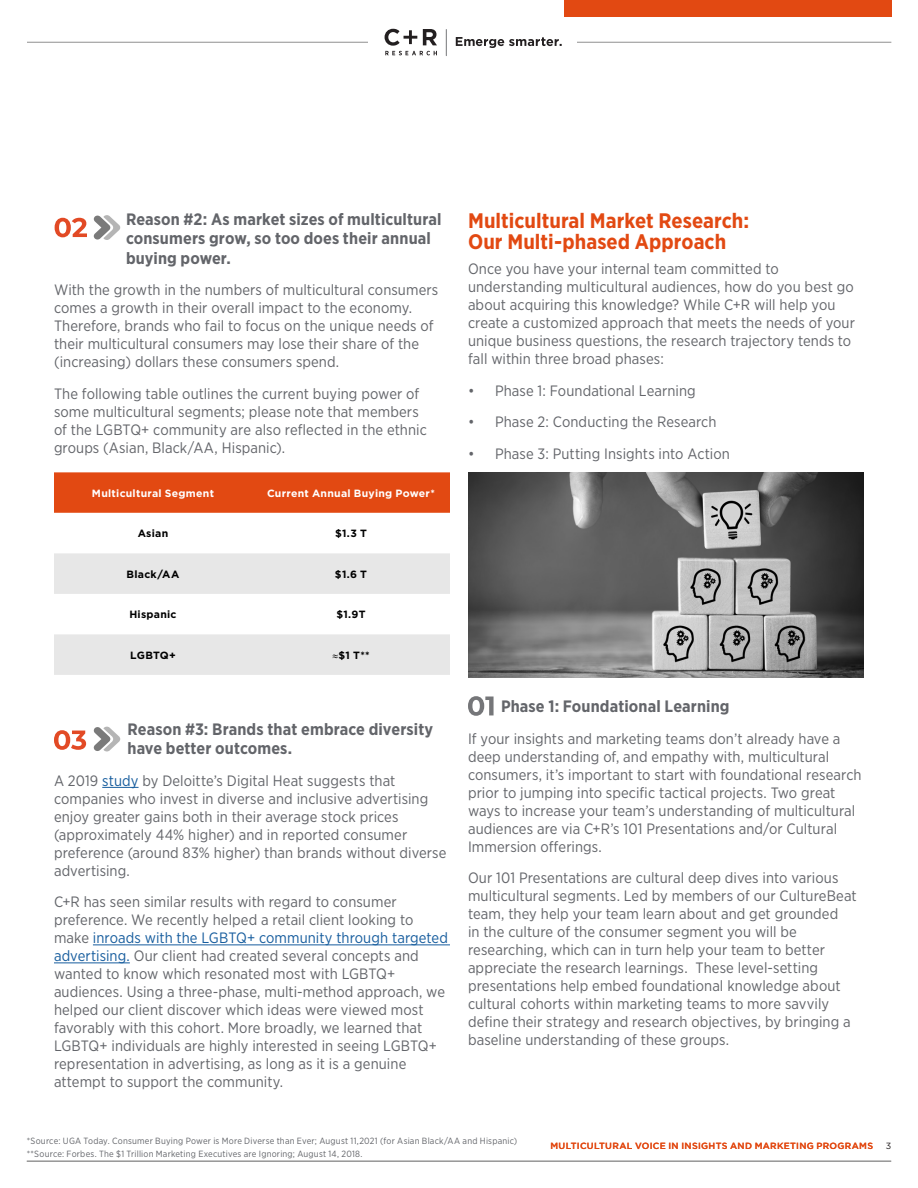
<style>
.page{position:relative;width:918px;height:1188px;background:#fff}
.page>*{position:absolute;margin:0;border:0;box-sizing:border-box;transform-origin:0 0}
.Heading_1{font:700 21px/21px "Gotham Narrow";letter-spacing:.005em;color:#e24912}
.Paragraph_Copy{font:700 16.5px/19.5px "Gotham Narrow";letter-spacing:.005em;color:#63656a}
.Paragraph_Copy-2{font:15px/18px "Gotham Narrow";letter-spacing:.005em;color:#63656a}
.Chart_Labels{font:700 10.5px "Gotham";letter-spacing:.025em;color:#000}
.Chart_Labels-2{font:700 10.5px "Gotham";letter-spacing:.025em;color:#fff}
.Paragraph_Copy-3{font:9px "Gotham Narrow";letter-spacing:.025em;color:#63656a}
.eBook_Title_Footer{font:500 9px "Gotham";letter-spacing:.03em;color:#e24912}
.t1{font:9px "Gotham";color:#231f20}
.s1{color:#175d9e}
</style>
<div class="page">
<hr style="left:27px;top:42px;width:864px;height:1px;background:#909090">
<div style="left:564px;top:0;width:327px;height:17px;background:#e24912"></div>
<svg style="left:55px;top:218px;width:32px;height:19px"></svg>
<svg style="left:468px;top:696px;width:26px;height:20px"></svg>
<div style="left:369px;top:27px;width:208px;height:37px;background:#fff"></div>
<svg style="left:385px;top:29px;width:52px;height:26px"></svg>
<svg style="left:456px;top:37px;width:106px;height:11px"></svg>
<svg style="left:446px;top:30px;width:1px;height:26px"></svg>
<hr style="left:102px;top:787px;width:37px;height:1px;background:#175d9e">
<hr style="left:93px;top:945px;width:357px;height:1px;background:#175d9e">
<hr style="left:54px;top:963px;width:76px;height:1px;background:#175d9e">
<div style="left:54px;top:472px;width:396px;height:41px;background:#e24912"></div>
<svg style="left:54px;top:553px;width:396px;height:122px;fill:#e7e7e7"></svg>
<svg style="left:94px;top:215px;width:26px;height:25px"></svg>
<svg style="left:94px;top:726px;width:26px;height:26px"></svg>
<svg style="left:54px;top:730px;width:32px;height:20px"></svg>
<hr style="left:27px;top:1161px;width:864px;height:1px;background:#909090">
<img style="left:468px;top:472px;width:396px;height:206px">
<p class="Paragraph_Copy" style="left:126px;top:209px;width:317px">Reason #2: As market sizes of multicultural consumers grow, so too does their annual buying power.</p>
<p class="Paragraph_Copy-2" style="left:54px;top:281px;width:386px">With the growth in the numbers of multicultural consumers comes a growth in their overall impact to the economy.<br>Therefore, brands who fail to focus on the unique needs of their multicultural consumers may lose their share of the (increasing) dollars these consumers spend.</p>
<p class="Paragraph_Copy-2" style="left:54px;top:384px;width:374px">The following table outlines the current buying power of some multicultural segments; please note that members of the LGBTQ+ community are also reflected in the ethnic groups (Asian, Black/AA, Hispanic).</p>
<p class="Chart_Labels-2" style="left:92px;top:486px;width:124px">Multicultural Segment</p>
<p class="Chart_Labels-2" style="left:267px;top:486px;width:169px">Current Annual Buying Power*</p>
<p class="Chart_Labels" style="left:138px;top:527px;width:32px">Asian</p>
<p class="Chart_Labels" style="left:335px;top:527px;width:33px">$1.3 T</p>
<p class="Chart_Labels" style="left:127px;top:567px;width:54px">Black/AA</p>
<p class="Chart_Labels" style="left:335px;top:567px;width:34px">$1.6 T</p>
<p class="Chart_Labels" style="left:129px;top:608px;width:49px">Hispanic</p>
<p class="Chart_Labels" style="left:336px;top:608px;width:31px">$1.9T</p>
<p class="Chart_Labels" style="left:130px;top:648px;width:47px">LGBTQ+</p>
<p class="Chart_Labels" style="left:332px;top:648px;width:39px">≈$1 T**</p>
<p class="Paragraph_Copy" style="left:128px;top:719px;width:307px">Reason #3: Brands that embrace diversity have better outcomes.</p>
<p class="Paragraph_Copy-2" style="left:54px;top:771px;width:394px">A 2019 <span class="s1">study</span> by Deloitte’s Digital Heat suggests that companies who invest in diverse and inclusive advertising enjoy greater gains both in their average stock prices (approximately 44% higher) and in reported consumer preference (around 83% higher) than brands without diverse advertising.</p>
<p class="Paragraph_Copy-2" style="left:54px;top:893px;width:395px">C+R has seen similar results with regard to consumer preference. We recently helped a retail client looking to make <span class="s1">inroads with the LGBTQ+ community through targeted advertising.</span> Our client had created several concepts and wanted to know which resonated most with LGBTQ+ audiences. Using a three-phase, multi-method approach, we helped our client discover which ideas were viewed most favorably with this cohort. More broadly, we learned that LGBTQ+ individuals are highly interested in seeing LGBTQ+ representation in advertising, as long as it is a genuine attempt to support the community.</p>
<p class="Heading_1" style="left:468px;top:210px;width:283px">Multicultural Market Research:<br>Our Multi-phased Approach</p>
<p class="Paragraph_Copy-2" style="left:468px;top:260px;width:389px">Once you have your internal team committed to understanding multicultural audiences, how do you best go about acquiring this knowledge? While C+R will help you create a customized approach that meets the needs of your unique business questions, the research trajectory tends to fall within three broad phases:</p>
<p class="Paragraph_Copy-2" style="left:468px;top:381px;width:229px">• Phase 1: Foundational Learning</p>
<p class="Paragraph_Copy-2" style="left:468px;top:413px;width:250px">• Phase 2: Conducting the Research</p>
<p class="Paragraph_Copy-2" style="left:468px;top:444px;width:263px">• Phase 3: Putting Insights into Action</p>
<p class="Paragraph_Copy" style="left:501px;top:697px;width:230px">Phase 1: Foundational Learning</p>
<p class="Paragraph_Copy-2" style="left:468px;top:729px;width:395px">If your insights and marketing teams don’t already have a deep understanding of, and empathy with, multicultural consumers, it’s important to start with foundational research prior to jumping into specific tactical projects. Two great ways to increase your team’s understanding of multicultural audiences are via C+R’s 101 Presentations and/or Cultural Immersion offerings.</p>
<p class="Paragraph_Copy-2" style="left:468px;top:869px;width:390px">Our 101 Presentations are cultural deep dives into various multicultural segments. Led by members of our CultureBeat team, they help your team learn about and get grounded<br>in the culture of the consumer segment you will be researching, which can in turn help your team to better appreciate the research learnings. These level-setting presentations help embed foundational knowledge about cultural cohorts within marketing teams to more savvily define their strategy and research objectives, by bringing a baseline understanding of these groups.</p>
<p class="Paragraph_Copy-3" style="left:27px;top:1135px;width:492px">*Source: UGA Today. Consumer Buying Power is More Diverse than Ever; August 11,2021 (for Asian Black/AA and Hispanic)</p>
<p class="Paragraph_Copy-3" style="left:27px;top:1148px;width:337px">**Source: Forbes. The $1 Trillion Marketing Executives are Ignoring; August 14, 2018.</p>
<p class="eBook_Title_Footer" style="left:550px;top:1140px;width:324px">MULTICULTURAL VOICE IN INSIGHTS AND MARKETING PROGRAMS</p>
<p class="t1" style="left:886px;top:1140px;width:7px">3</p>
</div>
